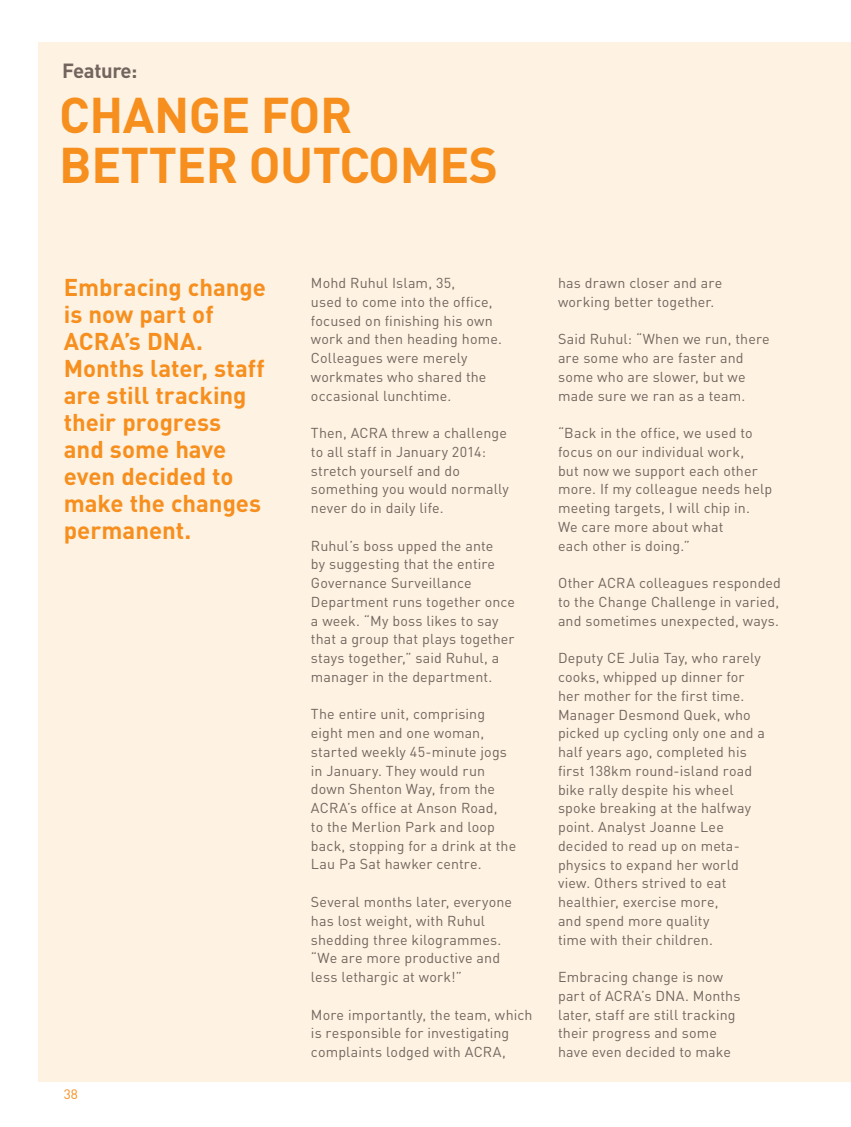
<style>
.page{position:relative;width:851px;height:1127px;background:#fff}
.page>*{position:absolute;margin:0;border:0;box-sizing:border-box;transform-origin:0 0}
.t1{font:700 49.5px/49.5px "DIN";letter-spacing:-.01em;color:#f68f1e}
.t2{font:700 24px/27px "DIN";color:#f68f1e}
.t3{font:700 20.25px "DIN";letter-spacing:-.02em;color:#73655e}
.t4{font:14.25px/18.8px "DIN";letter-spacing:.01em;color:#73655e}
.t5{font:13.5px "DIN";color:#f68f1e}
</style>
<div class="page">
<div style="left:39px;top:43px;width:811px;height:1039px;background:#fef2e3"></div>
<h3 class="t3" style="left:62px;top:58px;width:77px">Feature:</h3>
<h1 class="t1" style="left:59px;top:88px;width:440px">CHANGE FOR<br>BETTER OUTCOMES</h1>
<h2 class="t2" style="left:64px;top:273px;width:203px">Embracing change is now part of<br>ACRA’s DNA.<br>Months later, staff are still tracking their progress and some have even decided to make the changes permanent.</h2>
<p class="t5" style="left:64px;top:1085px;width:15px">38</p>
<p class="t4" style="left:311px;top:273px;width:192px">Mohd Ruhul Islam, 35,<br>used to come into the office, focused on finishing his own work and then heading home.<br>Colleagues were merely workmates who shared the occasional lunchtime.</p>
<p class="t4" style="left:311px;top:423px;width:199px">Then, ACRA threw a challenge to all staff in January 2014: stretch yourself and do something you would normally never do in daily life.</p>
<p class="t4" style="left:311px;top:536px;width:206px">Ruhul’s boss upped the ante<br>by suggesting that the entire<br>Governance Surveillance<br>Department runs together once a week. “My boss likes to say that a group that plays together stays together,” said Ruhul, a manager in the department.</p>
<p class="t4" style="left:311px;top:705px;width:207px">The entire unit, comprising eight men and one woman, started weekly 45-minute jogs in January. They would run down Shenton Way, from the<br>ACRA’s office at Anson Road,<br>to the Merlion Park and loop back, stopping for a drink at the<br>Lau Pa Sat hawker centre.</p>
<p class="t4" style="left:311px;top:892px;width:203px">Several months later, everyone has lost weight, with Ruhul shedding three kilogrammes. “We are more productive and less lethargic at work!”</p>
<p class="t4" style="left:311px;top:1005px;width:223px">More importantly, the team, which is responsible for investigating complaints lodged with ACRA,</p>
<p class="t4" style="left:558px;top:273px;width:166px">has drawn closer and are working better together.</p>
<p class="t4" style="left:558px;top:330px;width:213px">Said Ruhul: “When we run, there are some who are faster and some who are slower, but we made sure we ran as a team.</p>
<p class="t4" style="left:558px;top:423px;width:216px">“Back in the office, we used to focus on our individual work,<br>but now we support each other more. If my colleague needs help meeting targets, I will chip in.<br>We care more about what<br>each other is doing.”</p>
<p class="t4" style="left:558px;top:573px;width:224px">Other ACRA colleagues responded to the Change Challenge in varied, and sometimes unexpected, ways.</p>
<p class="t4" style="left:558px;top:648px;width:208px">Deputy CE Julia Tay, who rarely cooks, whipped up dinner for her mother for the first time.<br>Manager Desmond Quek, who picked up cycling only one and a half years ago, completed his first 138km round-island road bike rally despite his wheel spoke breaking at the halfway point. Analyst Joanne Lee decided to read up on meta&shy;physics to expand her world view. Others strived to eat healthier, exercise more,<br>and spend more quality<br>time with their children.</p>
<p class="t4" style="left:558px;top:967px;width:184px">Embracing change is now part of ACRA’s DNA. Months later, staff are still tracking their progress and some have even decided to make</p>
</div>
